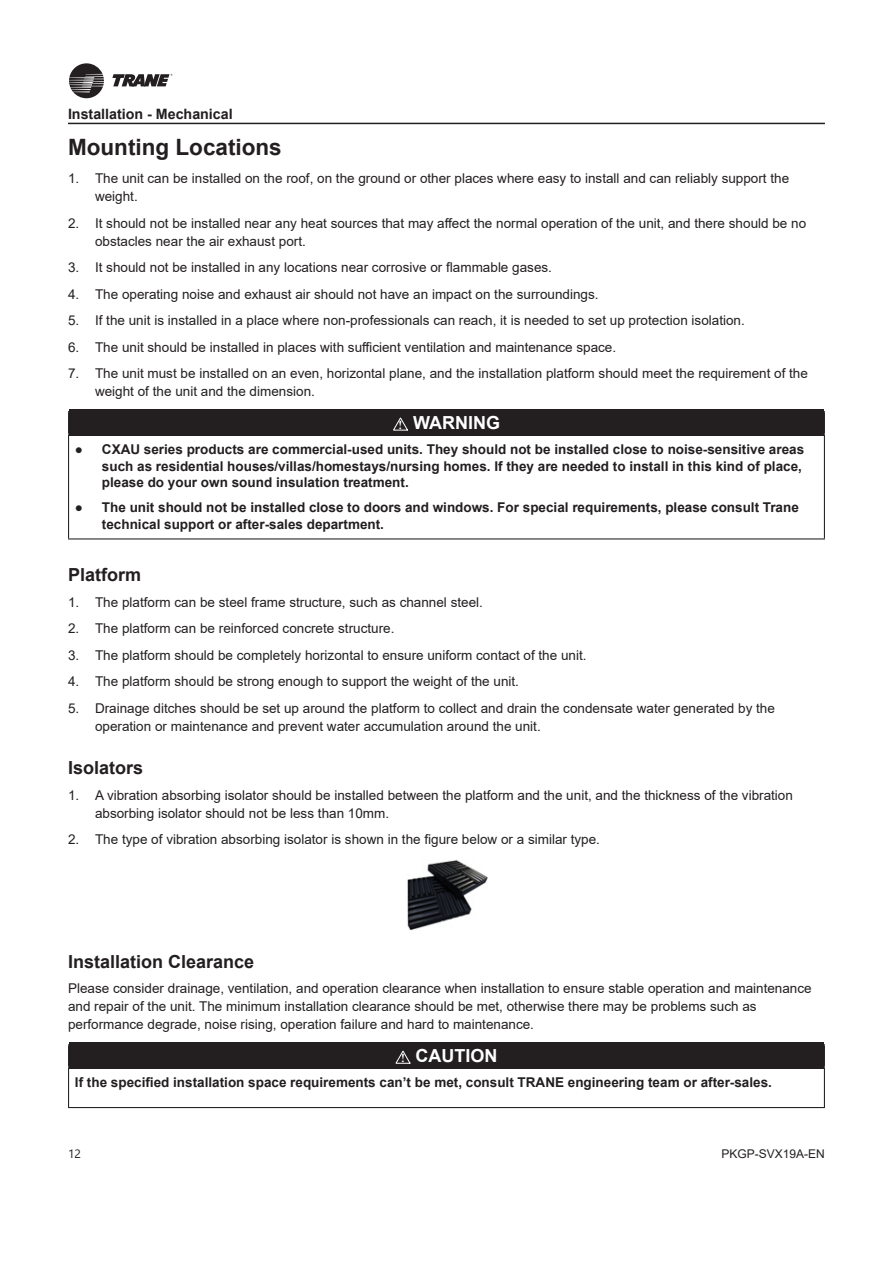
<style>
.page{position:relative;width:893px;height:1263px;background:#fff}
.page>*{position:absolute;margin:0;border:0;box-sizing:border-box;transform-origin:0 0}
._0_0{font:700 22.5px "Arial";color:#231f20}
._0_0_0{font:700 18px "Arial";color:#231f20}
.Warning_-_标签{font:700 18px "Arial";color:#fff}
.t1{font:700 14.25px "Arial";color:#231f20}
.正文{font:13.5px/18px "Arial";color:#231f20}
.Warning_-_正文{font:700 13.5px/16.5px "Arial";color:#231f20}
.t2{font:700 12.15px "Adobe Caslon Pro";color:#fff}
.t3{font:12px "Arial";color:#231f20}
.s1{font-weight:400}
</style>
<div class="page">
<svg style="left:69px;top:63px;width:35px;height:35px"></svg>
<svg style="left:112px;top:74px;width:60px;height:12px"></svg>
<hr style="left:68px;top:123px;width:757px;height:1px;background:#231f20">
<hr style="left:68px;top:411px;width:757px;height:1px;background:#231f20">
<svg style="left:68px;top:412px;width:1px;height:21px"></svg>
<svg style="left:824px;top:412px;width:1px;height:21px"></svg>
<hr style="left:68px;top:433px;width:757px;height:1px;background:#231f20">
<hr style="left:68px;top:434px;width:1px;height:104px;background:#231f20">
<hr style="left:824px;top:434px;width:1px;height:104px;background:#231f20">
<hr style="left:68px;top:538px;width:757px;height:1px;background:#231f20">
<div style="left:69px;top:410px;width:755px;height:26px;background:#231f20"></div>
<svg style="left:393px;top:417px;width:15px;height:14px"></svg>
<img style="left:407px;top:860px;width:80px;height:70px">
<hr style="left:68px;top:1044px;width:757px;height:1px;background:#231f20">
<svg style="left:68px;top:1045px;width:1px;height:21px"></svg>
<svg style="left:824px;top:1045px;width:1px;height:21px"></svg>
<hr style="left:68px;top:1066px;width:757px;height:1px;background:#231f20">
<hr style="left:68px;top:1067px;width:1px;height:40px;background:#231f20">
<hr style="left:824px;top:1067px;width:1px;height:40px;background:#231f20">
<hr style="left:68px;top:1107px;width:757px;height:1px;background:#231f20">
<div style="left:69px;top:1043px;width:755px;height:26px;background:#231f20"></div>
<svg style="left:395px;top:1050px;width:16px;height:14px"></svg>
<p class="t1" style="left:68px;top:103px;width:166px">Installation - Mechanical</p>
<p class="_0_0" style="left:68px;top:132px;width:215px">Mounting Locations</p>
<p class="正文" style="left:95px;top:169px;width:696px;text-indent:-27px">1. The unit can be installed on the roof, on the ground or other places where easy to install and can reliably support the weight.</p>
<p class="正文" style="left:95px;top:214px;width:713px;text-indent:-27px">2. It should not be installed near any heat sources that may affect the normal operation of the unit, and there should be no obstacles near the air exhaust port.</p>
<p class="正文" style="left:68px;top:258px;width:485px">3. It should not be installed in any locations near corrosive or flammable gases.</p>
<p class="正文" style="left:68px;top:285px;width:532px">4. The operating noise and exhaust air should not have an impact on the surroundings.</p>
<p class="正文" style="left:68px;top:311px;width:678px">5. If the unit is installed in a place where non-professionals can reach, it is needed to set up protection isolation.</p>
<p class="正文" style="left:68px;top:338px;width:550px">6. The unit should be installed in places with sufficient ventilation and maintenance space.</p>
<p class="正文" style="left:95px;top:364px;width:714px;text-indent:-27px">7. The unit must be installed on an even, horizontal plane, and the installation platform should meet the requirement of the weight of the unit and the dimension.</p>
<p class="t2" style="left:399px;top:418px;width:5px">!</p>
<p class="Warning_-_标签" style="left:413px;top:410px;width:88px">WARNING</p>
<p class="Warning_-_正文" style="left:102px;top:441px;width:704px;text-indent:-27px"><span class="s1">●</span> CXAU series products are commercial-used units. They should not be installed close to noise-sensitive areas such as residential houses/villas/homestays/nursing homes. If they are needed to install in this kind of place, please do your own sound insulation treatment.</p>
<p class="Warning_-_正文" style="left:102px;top:499px;width:698px;text-indent:-27px"><span class="s1">●</span> The unit should not be installed close to doors and windows. For special requirements, please consult Trane technical support or after-sales department.</p>
<p class="_0_0_0" style="left:68px;top:562px;width:75px">Platform</p>
<p class="正文" style="left:68px;top:593px;width:416px">1. The platform can be steel frame structure, such as channel steel.</p>
<p class="正文" style="left:68px;top:619px;width:328px">2. The platform can be reinforced concrete structure.</p>
<p class="正文" style="left:68px;top:646px;width:520px">3. The platform should be completely horizontal to ensure uniform contact of the unit.</p>
<p class="正文" style="left:68px;top:672px;width:452px">4. The platform should be strong enough to support the weight of the unit.</p>
<p class="正文" style="left:95px;top:699px;width:681px;text-indent:-27px">5. Drainage ditches should be set up around the platform to collect and drain the condensate water generated by the operation or maintenance and prevent water accumulation around the unit.</p>
<p class="_0_0_0" style="left:68px;top:755px;width:77px">Isolators</p>
<p class="正文" style="left:95px;top:786px;width:699px;text-indent:-27px">1. A vibration absorbing isolator should be installed between the platform and the unit, and the thickness of the vibration absorbing isolator should not be less than 10mm.</p>
<p class="正文" style="left:68px;top:830px;width:533px">2. The type of vibration absorbing isolator is shown in the figure below or a similar type.</p>
<p class="_0_0_0" style="left:68px;top:949px;width:188px">Installation Clearance</p>
<p class="正文" style="left:68px;top:979px;width:745px">Please consider drainage, ventilation, and operation clearance when installation to ensure stable operation and maintenance and repair of the unit. The minimum installation clearance should be met, otherwise there may be problems such as performance degrade, noise rising, operation failure and hard to maintenance.</p>
<p class="t2" style="left:401px;top:1051px;width:5px">!</p>
<p class="Warning_-_标签" style="left:416px;top:1043px;width:83px">CAUTION</p>
<p class="Warning_-_正文" style="left:75px;top:1074px;width:698px">If the specified installation space requirements can’t be met, consult TRANE engineering team or after-sales.</p>
<p class="t3" style="left:722px;top:1146px;width:105px">PKGP-SVX19A-EN</p>
</div>
